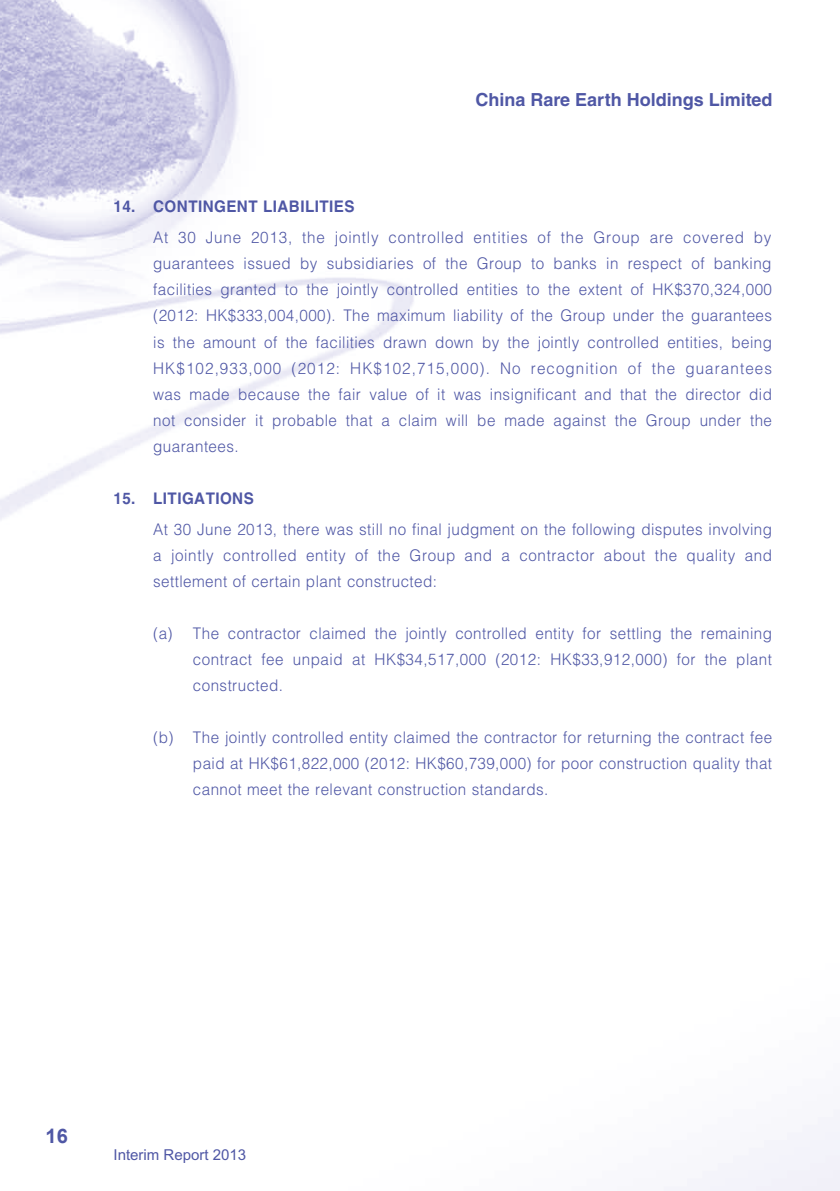
<style>
.page{position:relative;width:840px;height:1191px;background:#fff}
.page>*{position:absolute;margin:0;border:0;box-sizing:border-box;transform-origin:0 0}
.t1{font:700 20px "Arial";color:#4f57a5}
.t2{font:700 18px "Helvetica LT Std";color:#4f57a5}
.t3{font:300 16px/26px "Helvetica LT Std";letter-spacing:.03em;color:#4f57a5;text-align:justify;scale:.95 1}
.t4{font:700 16px "Helvetica LT Std";letter-spacing:.03em;color:#4f57a5;scale:.95 1}
.t5{font:700 15px "C Hei 2 HK";color:#4f57a5}
</style>
<div class="page">
<img style="left:0;top:0;width:839px;height:1191px">
<p class="t2" style="left:475px;top:88px;width:298px">China Rare Earth Holdings Limited</p>
<p class="t4" style="left:113px;top:196px;width:255px">14. CONTINGENT LIABILITIES</p>
<p class="t3" style="left:153px;top:225px;width:652px">At 30 June 2013, the jointly controlled entities of the Group are covered by guarantees issued by subsidiaries of the Group to banks in respect of banking facilities granted to the jointly controlled entities to the extent of HK$370,324,000 (2012: HK$333,004,000). The maximum liability of the Group under the guarantees is the amount of the facilities drawn down by the jointly controlled entities, being HK$102,933,000 (2012: HK$102,715,000). No recognition of the guarantees was made because the fair value of it was insignificant and that the director did not consider it probable that a claim will be made against the Group under the guarantees.</p>
<p class="t4" style="left:113px;top:488px;width:149px">15. LITIGATIONS</p>
<p class="t3" style="left:153px;top:516px;width:652px">At 30 June 2013, there was still no final judgment on the following disputes involving a jointly controlled entity of the Group and a contractor about the quality and settlement of certain plant constructed:</p>
<p class="t3" style="left:193px;top:620px;width:610px;text-indent:-40px">(a) The contractor claimed the jointly controlled entity for settling the remaining contract fee unpaid at HK$34,517,000 (2012: HK$33,912,000) for the plant constructed.</p>
<p class="t3" style="left:193px;top:724px;width:611px;text-indent:-40px">(b) The jointly controlled entity claimed the contractor for returning the contract fee paid at HK$61,822,000 (2012: HK$60,739,000) for poor construction quality that cannot meet the relevant construction standards.</p>
<p class="t1" style="left:46px;top:1122px;width:24px">16</p>
<p class="t5" style="left:113px;top:1144px;width:134px">Interim Report 2013</p>
</div>
